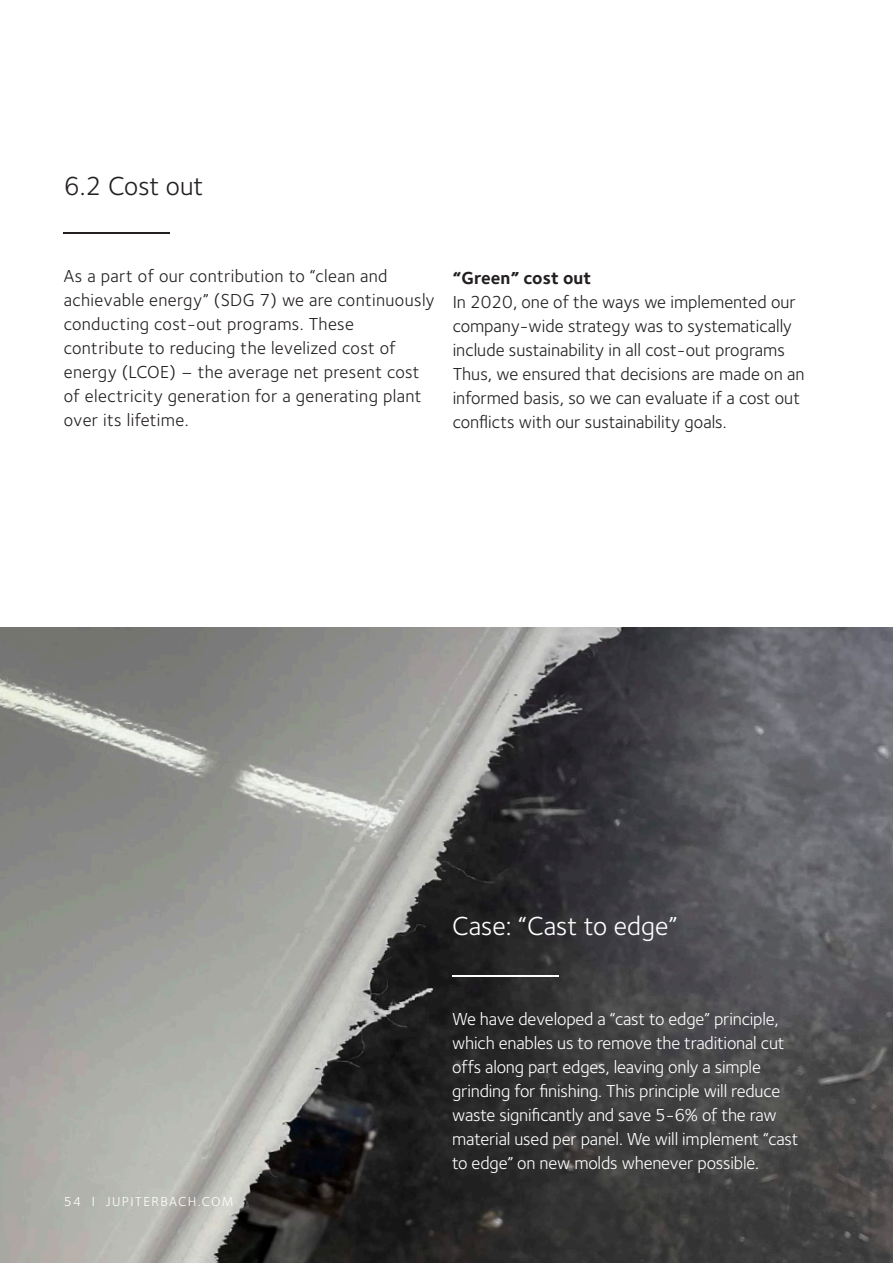
<style>
.page{position:relative;width:893px;height:1263px;background:#fff}
.page>*{position:absolute;margin:0;border:0;box-sizing:border-box;transform-origin:0 0}
.t1{font:27px "Foundry Sterling";color:#fff}
.t2{font:27px "Foundry Sterling";color:#231f20}
.t3{font:18px/24px "Foundry Sterling";letter-spacing:-.01em;color:#fff}
.t4{font:18px/24px "Foundry Sterling";letter-spacing:.02em;color:#231f20}
.t5{font:18px/24px "Foundry Sterling";color:#231f20}
.t6{font:700 18px "Foundry Sterling";color:#231f20}
.t7{font:13.5px "Foundry Sterling";letter-spacing:.1em;color:#fff}
</style>
<div class="page">
<hr style="left:892px;top:0;width:1px;height:628px;background:#00426a">
<img style="left:0;top:628px;width:893px;height:635px">
<hr style="left:64px;top:233px;width:106px;height:1px;background:#231f20">
<hr style="left:452px;top:975px;width:106px;height:2px;background:#fff">
<h1 class="t2" style="left:64px;top:167px;width:141px">6.2 Cost out</h1>
<p class="t4" style="left:64px;top:264px;width:372px">As a part of our contribution to “clean and achievable energy” (SDG 7) we are continuously conducting cost-out programs. These contribute to reducing the levelized cost of energy (LCOE) – the average net present cost of electricity generation for a generating plant over its lifetime.</p>
<p class="t6" style="left:453px;top:265px;width:140px">“Green” cost out</p>
<p class="t5" style="left:453px;top:290px;width:353px">In 2020, one of the ways we implemented our company-wide strategy was to systematically include sustainability in all cost-out programs Thus, we ensured that decisions are made on an informed basis, so we can evaluate if a cost out conflicts with our sustainability goals.</p>
<h1 class="t1" style="left:452px;top:906px;width:227px">Case: “Cast to edge”</h1>
<p class="t7" style="left:64px;top:1191px;width:171px">54 I JUPITERBACH.COM</p>
<p class="t3" style="left:452px;top:1006px;width:348px">We have developed a “cast to edge” principle, which enables us to remove the traditional cut offs along part edges, leaving only a simple grinding for finishing. This principle will reduce waste significantly and save 5-6% of the raw material used per panel. We will implement “cast to edge” on new molds whenever possible.</p>
</div>
